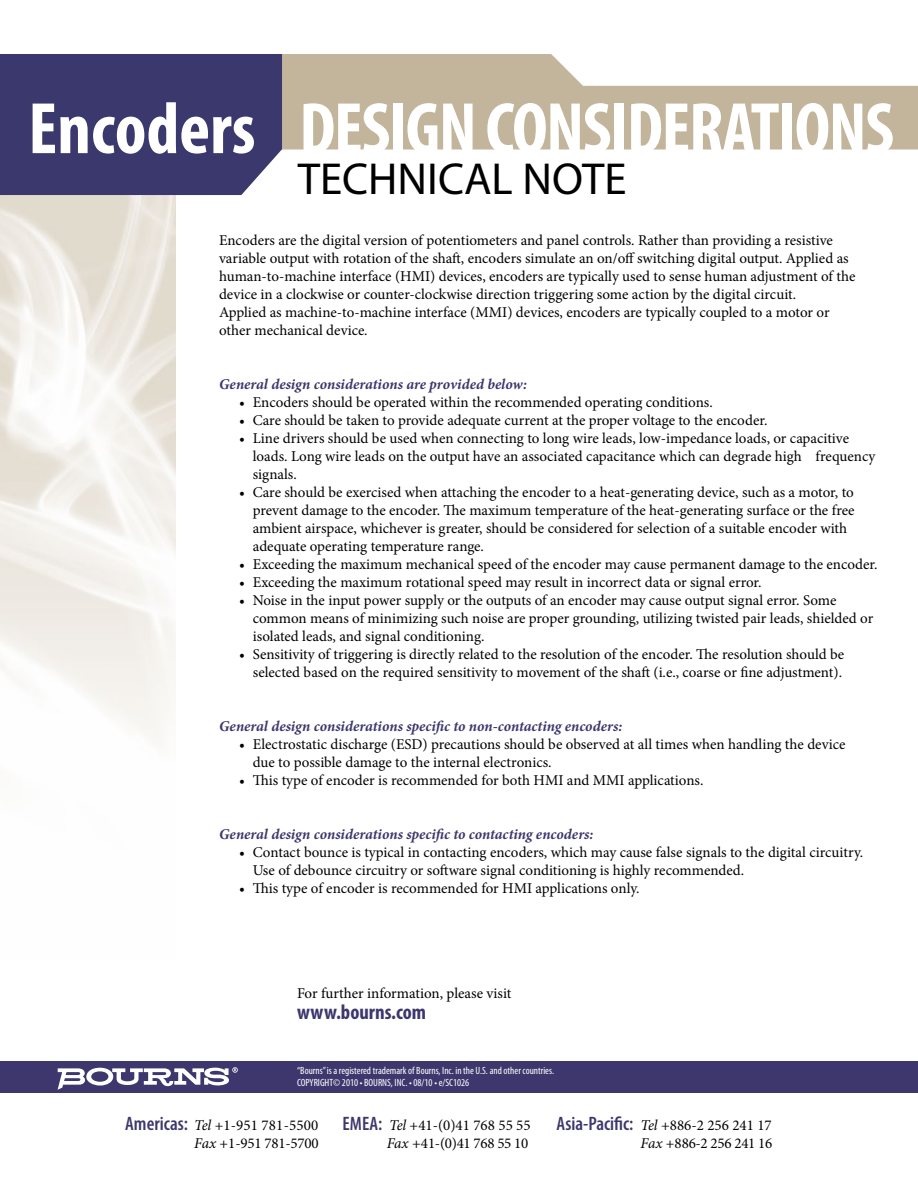
<style>
.page{position:relative;width:918px;height:1188px;background:#fff}
.page>*{position:absolute;margin:0;border:0;box-sizing:border-box;transform-origin:0 0}
.t1{font:700 condensed 73.5px "Myriad Pro";letter-spacing:-.02em;color:#fff}
.t2{font:45px "Myriad Pro";color:#000}
.t3{font:700 condensed 21px "Myriad Pro";color:#3d376d}
.t4{font:15px/18px "Minion Pro";color:#000}
.t5{font:italic 700 15px "Minion Pro";letter-spacing:-.005em;color:#3d376d}
.t6{font:condensed 10.5px/12.6px "Myriad Pro";color:#fff}
.s1{font-family:"Myriad Pro";font-weight:600;font-stretch:condensed;font-size:19.5px;color:#3d376d}
.s2{font-style:italic}
</style>
<div class="page">
<svg style="left:282px;top:54px;width:636px;height:96px;fill:#c2b59b"></svg>
<div style="left:0;top:54px;width:282px;height:141px;background:#3a386d"></div>
<div style="left:0;top:1062px;width:918px;height:31px;background:#3d376d"></div>
<svg style="left:58px;top:1067px;width:180px;height:23px"></svg>
<h1 class="t1" style="left:28px;top:88px;width:867px">Encoders DESIGN CONSIDERATIONS</h1>
<h2 class="t2" style="left:298px;top:155px;width:330px">TECHNICAL NOTE</h2>
<p class="t4" style="left:219px;top:231px;width:638px">Encoders are the digital version of potentiometers and panel controls. Rather than providing a resistive variable output with rotation of the shaft, encoders simulate an on/off switching digital output. Applied as human-to-machine interface (HMI) devices, encoders are typically used to sense human adjustment of the device in a clockwise or counter-clockwise direction triggering some action by the digital circuit.<br>Applied as machine-to-machine interface (MMI) devices, encoders are typically coupled to a motor or other mechanical device.</p>
<p class="t5" style="left:219px;top:373px;width:310px">General design considerations are provided below:</p>
<p class="t4" style="left:239px;top:393px;width:475px">• Encoders should be operated within the recommended operating conditions.</p>
<p class="t4" style="left:239px;top:411px;width:530px">• Care should be taken to provide adequate current at the proper voltage to the encoder.</p>
<p class="t4" style="left:253px;top:429px;width:624px;text-indent:-14px">• Line drivers should be used when connecting to long wire leads, low-impedance loads, or capacitive loads. Long wire leads on the output have an associated capacitance which can degrade high frequency signals.</p>
<p class="t4" style="left:253px;top:483px;width:603px;text-indent:-14px">• Care should be exercised when attaching the encoder to a heat-generating device, such as a motor, to prevent damage to the encoder. The maximum temperature of the heat-generating surface or the free ambient airspace, whichever is greater, should be considered for selection of a suitable encoder with adequate operating temperature range.</p>
<p class="t4" style="left:239px;top:555px;width:640px">• Exceeding the maximum mechanical speed of the encoder may cause permanent damage to the encoder.</p>
<p class="t4" style="left:239px;top:573px;width:524px">• Exceeding the maximum rotational speed may result in incorrect data or signal error.</p>
<p class="t4" style="left:253px;top:591px;width:622px;text-indent:-14px">• Noise in the input power supply or the outputs of an encoder may cause output signal error. Some common means of minimizing such noise are proper grounding, utilizing twisted pair leads, shielded or isolated leads, and signal conditioning.</p>
<p class="t4" style="left:239px;top:645px;width:607px;text-align:right">• Sensitivity of triggering is directly related to the resolution of the encoder. The resolution should be selected based on the required sensitivity to movement of the shaft (i.e., coarse or fine adjustment).</p>
<p class="t5" style="left:219px;top:715px;width:405px">General design considerations specific to non-contacting encoders:</p>
<p class="t4" style="left:253px;top:735px;width:594px;text-indent:-14px">• Electrostatic discharge (ESD) precautions should be observed at all times when handling the device due to possible damage to the internal electronics.</p>
<p class="t4" style="left:239px;top:771px;width:466px">• This type of encoder is recommended for both HMI and MMI applications.</p>
<p class="t5" style="left:219px;top:823px;width:376px">General design considerations specific to contacting encoders:</p>
<p class="t4" style="left:253px;top:843px;width:612px;text-indent:-14px">• Contact bounce is typical in contacting encoders, which may cause false signals to the digital circuitry.<br>Use of debounce circuitry or software signal conditioning is highly recommended.</p>
<p class="t4" style="left:239px;top:879px;width:402px">• This type of encoder is recommended for HMI applications only.</p>
<p class="t4" style="left:297px;top:984px;width:216px">For further information, please visit</p>
<h3 class="t3" style="left:297px;top:1000px;width:131px">www.bourns.com</h3>
<p class="t6" style="left:297px;top:1064px;width:259px">“Bourns” is a registered trademark of Bourns, Inc. in the U.S. and other countries.<br>COPYRIGHT© 2010 • BOURNS, INC. • 08/10 • e/SC1026</p>
<p class="t4" style="left:125px;top:1116px;width:195px;text-align:right"><span class="s1">Americas:</span> <span class="s2">Tel</span> +1-951 781-5500<br><span class="s2">Fax</span> +1-951 781-5700</p>
<p class="t4" style="left:343px;top:1116px;width:190px;text-align:right"><span class="s1">EMEA:</span> <span class="s2">Tel</span> +41-(0)41 768 55 55<br><span class="s2">Fax</span> +41-(0)41 768 55 10</p>
<p class="t4" style="left:557px;top:1116px;width:217px;text-align:right"><span class="s1">Asia-Pacific:</span> <span class="s2">Tel</span> +886-2 256 241 17<br><span class="s2">Fax</span> +886-2 256 241 16</p>
</div>
